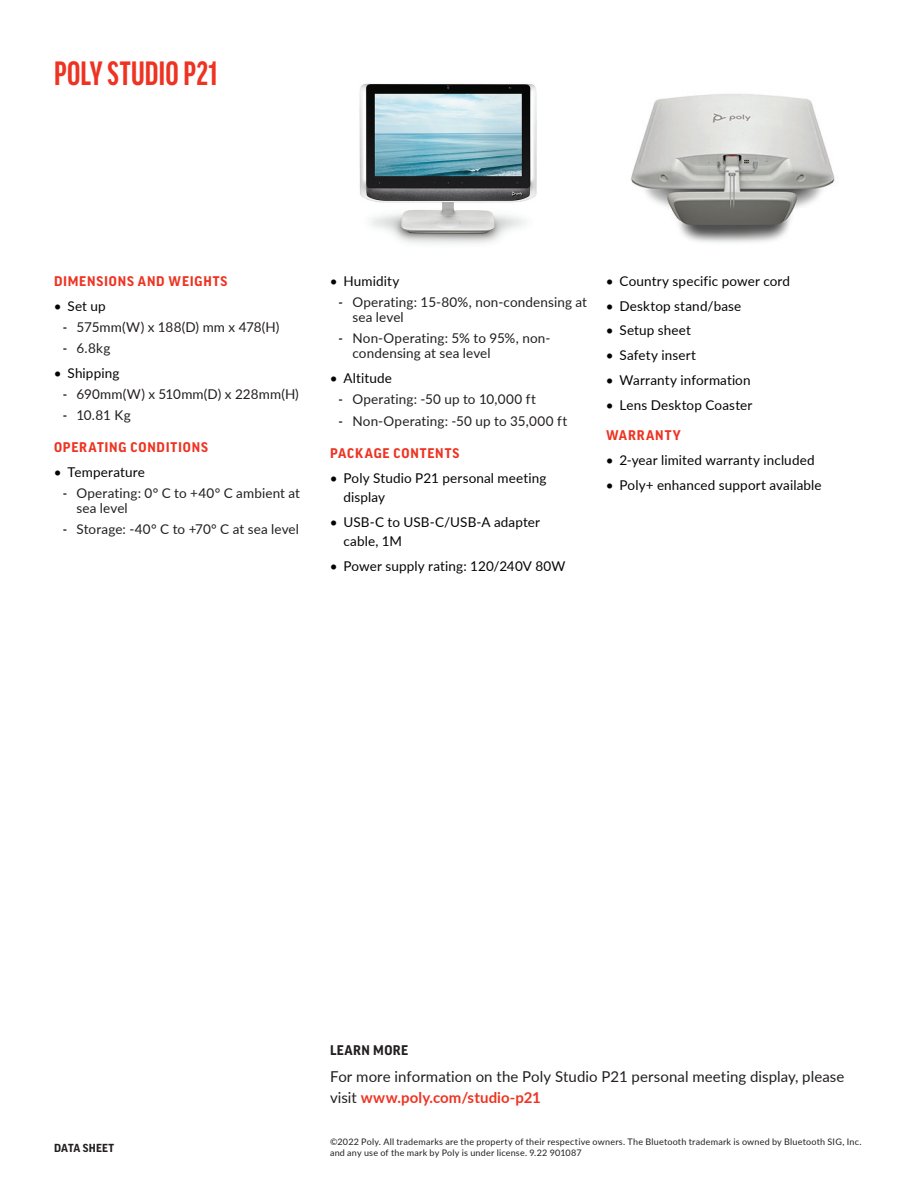
<style>
.page{position:relative;width:918px;height:1188px;background:#fff}
.page>*{position:absolute;margin:0;border:0;box-sizing:border-box;transform-origin:0 0}
.t1{font:700 extra-condensed 36px "Good Headline Pro";letter-spacing:.005em;color:#e32}
.t2{font:15px/21px "Lato";letter-spacing:.005em;color:#231f20}
.t3{font:13.5px/18.9px "Lato";letter-spacing:.01em;color:#040503}
.t4{font:13.5px/15px "Lato";letter-spacing:.01em;color:#231f20}
.t5{font:700 13.5px "Good Pro";letter-spacing:.06em;color:#e32}
.t6{font:13.5px "Lato";letter-spacing:-.01em;color:#231f20}
.t7{font:700 13.5px "Good Pro";letter-spacing:.03em;color:#231f20}
.t8{font:700 11.25px "Good Pro";letter-spacing:.02em;color:#231f20}
.t9{font:9px/10.8px "Lato";letter-spacing:.025em;color:#231f20}
.s1{font-family:"Good Headline Pro";font-weight:500}
.s2{font-weight:700;color:#e32}
</style>
<div class="page">
<img style="left:631px;top:94px;width:204px;height:149px">
<img style="left:359px;top:83px;width:178px;height:161px">
<h1 class="t1" style="left:54px;top:56px;width:165px">POLY STUDIO P21</h1>
<p class="t5" style="left:54px;top:273px;width:175px">DIMENSIONS AND WEIGHTS</p>
<p class="t3" style="left:54px;top:296px;width:53px">• Set up</p>
<p class="t6" style="left:63px;top:317px;width:218px"><span class="s1">-</span> 575mm(W) x 188(D) mm x 478(H)</p>
<p class="t4" style="left:63px;top:340px;width:49px"><span class="s1">-</span> 6.8kg</p>
<p class="t3" style="left:54px;top:363px;width:67px">• Shipping</p>
<p class="t4" style="left:63px;top:386px;width:237px"><span class="s1">-</span> 690mm(W) x 510mm(D) x 228mm(H)</p>
<p class="t4" style="left:63px;top:407px;width:69px"><span class="s1">-</span> 10.81 Kg</p>
<p class="t5" style="left:54px;top:440px;width:155px">OPERATING CONDITIONS</p>
<p class="t3" style="left:54px;top:462px;width:92px">• Temperature</p>
<p class="t4" style="left:77px;top:485px;width:225px;text-indent:-14px"><span class="s1">-</span> Operating: 0° C to +40° C ambient at sea level</p>
<p class="t4" style="left:63px;top:521px;width:238px"><span class="s1">-</span> Storage: -40° C to +70° C at sea level</p>
<p class="t3" style="left:330px;top:271px;width:71px">• Humidity</p>
<p class="t4" style="left:352px;top:294px;width:236px;text-indent:-14px"><span class="s1">-</span> Operating: 15-80%, non-condensing at sea level</p>
<p class="t4" style="left:352px;top:330px;width:199px;text-indent:-14px"><span class="s1">-</span> Non-Operating: 5% to 95%, non&shy;condensing at sea level</p>
<p class="t3" style="left:330px;top:368px;width:64px">• Altitude</p>
<p class="t4" style="left:339px;top:391px;width:198px"><span class="s1">-</span> Operating: -50 up to 10,000 ft</p>
<p class="t4" style="left:339px;top:413px;width:230px"><span class="s1">-</span> Non-Operating: -50 up to 35,000 ft</p>
<p class="t5" style="left:330px;top:446px;width:131px">PACKAGE CONTENTS</p>
<p class="t3" style="left:343px;top:468px;width:204px;text-indent:-14px">• Poly Studio P21 personal meeting display</p>
<p class="t3" style="left:343px;top:512px;width:198px;text-indent:-14px">• USB-C to USB-C/USB-A adapter cable, 1M</p>
<p class="t3" style="left:330px;top:556px;width:237px">• Power supply rating: 120/240V 80W</p>
<p class="t3" style="left:606px;top:271px;width:186px">• Country specific power cord</p>
<p class="t3" style="left:606px;top:296px;width:137px">• Desktop stand/base</p>
<p class="t3" style="left:606px;top:321px;width:86px">• Setup sheet</p>
<p class="t3" style="left:606px;top:345px;width:92px">• Safety insert</p>
<p class="t3" style="left:606px;top:370px;width:146px">• Warranty information</p>
<p class="t3" style="left:606px;top:395px;width:148px">• Lens Desktop Coaster</p>
<p class="t5" style="left:606px;top:427px;width:76px">WARRANTY</p>
<p class="t3" style="left:606px;top:450px;width:210px">• 2-year limited warranty included</p>
<p class="t3" style="left:606px;top:475px;width:217px">• Poly+ enhanced support available</p>
<p class="t8" style="left:54px;top:1142px;width:62px">DATA SHEET</p>
<p class="t7" style="left:330px;top:1043px;width:80px">LEARN MORE</p>
<p class="t2" style="left:330px;top:1066px;width:516px">For more information on the Poly Studio P21 personal meeting display, please visit <span class="s2">www.poly.com/studio-p21</span></p>
<p class="t9" style="left:330px;top:1136px;width:533px">©2022 Poly. All trademarks are the property of their respective owners. The Bluetooth trademark is owned by Bluetooth SIG, Inc. and any use of the mark by Poly is under license. 9.22 901087</p>
</div>
